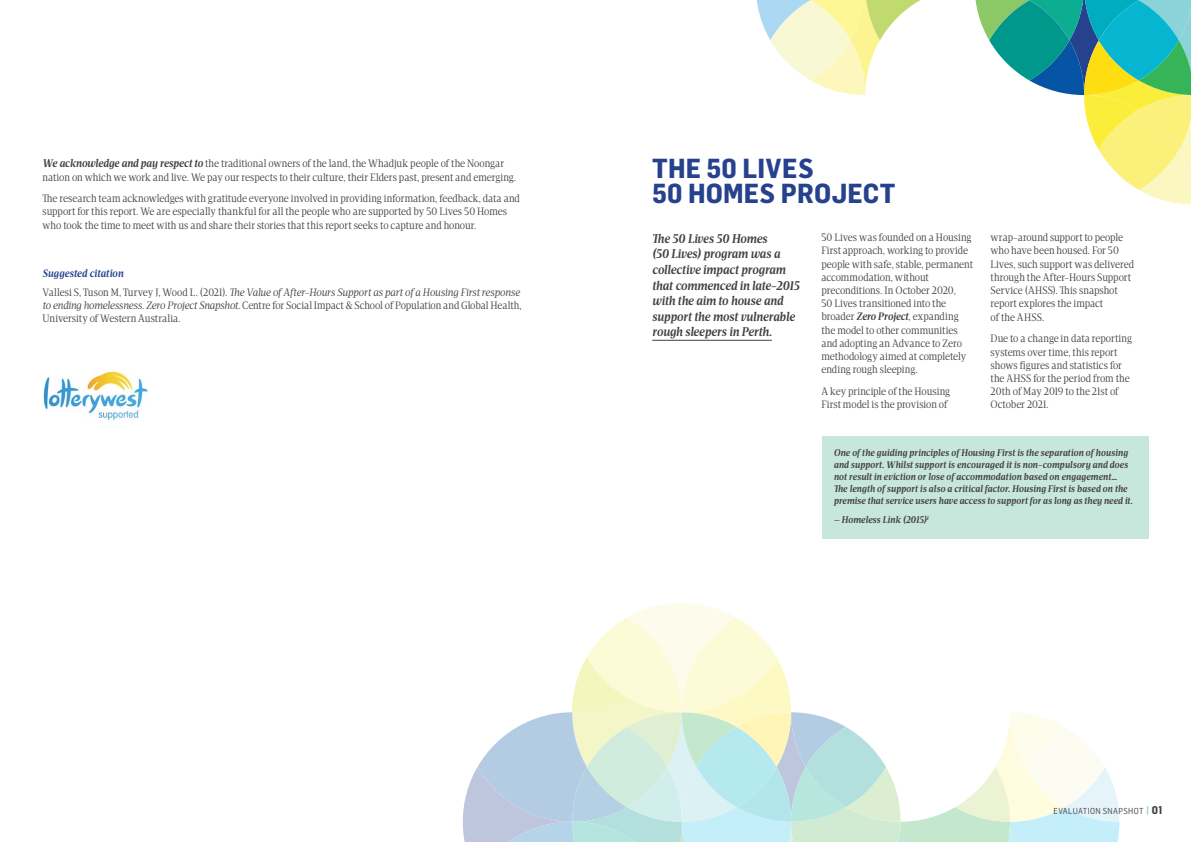
<style>
.page{position:relative;width:1191px;height:842px;background:#fff}
.page>*{position:absolute;margin:0;border:0;box-sizing:border-box;transform-origin:0 0}
.t1{font:700 27px/25px "Flama Semicondensed";letter-spacing:.005em;color:#26418d}
.t2{font:italic 700 13px/15.6px "Apud";color:#414042}
.t3{font:11px/13.2px "Apud";letter-spacing:-.005em;color:#414042}
.t4{font:italic 11px/18.9px "Apud";letter-spacing:-.01em;color:#414042}
.t5{font:italic 700 10px/12px "Apud";letter-spacing:.01em;color:#414042}
.t6{font:8.5px "Flama Semicondensed";letter-spacing:.045em;color:#414042}
.s1{font-weight:700;font-style:italic;font-size:11.5px}
.s2{font-weight:700;color:#26418d}
.s3{font-style:normal}
.s4{font-style:italic}
.s5{font-weight:700;font-style:italic}
.s6{font-weight:700;font-size:11px;color:#83cdb8}
.s7{font-weight:700;font-size:11px}
</style>
<div class="page">
<svg style="left:756px;top:0;width:435px;height:204px"></svg>
<svg style="left:463px;top:603px;width:656px;height:239px"></svg>
<hr style="left:652px;top:340px;width:120px;height:1px;background:#414042">
<img style="left:43px;top:371px;width:105px;height:49px">
<div style="left:822px;top:436px;width:326px;height:103px;background:#c7e6dc"></div>
<p class="t3" style="left:43px;top:157px;width:475px"><span class="s1">We acknowledge and pay respect to</span> the traditional owners of the land, the Whadjuk people of the Noongar nation on which we work and live. We pay our respects to their culture, their Elders past, present and emerging.</p>
<p class="t3" style="left:43px;top:192px;width:479px">The research team acknowledges with gratitude everyone involved in providing information, feedback, data and support for this report. We are especially thankful for all the people who are supported by 50 Lives 50 Homes who took the time to meet with us and share their stories that this report seeks to capture and honour.</p>
<p class="t4" style="left:43px;top:264px;width:479px"><span class="s2">Suggested citation<br></span><span class="s3">Vallesi S, Tuson M, Turvey J, Wood L. (2021).</span> The Value of After-Hours Support as part of a Housing First response</p>
<p class="t3" style="left:43px;top:299px;width:481px"><span class="s4">to ending homelessness. Zero Project Snapshot.</span> Centre for Social Impact &amp; School of Population and Global Health,<br>University of Western Australia.</p>
<h1 class="t1" style="left:652px;top:155px;width:245px">THE 50 LIVES<br>50 HOMES PROJECT</h1>
<p class="t2" style="left:652px;top:231px;width:149px">The 50 Lives 50 Homes<br>(50 Lives) program was a collective impact program that commenced in late-2015 with the aim to house and support the most vulnerable rough sleepers in Perth.</p>
<p class="t3" style="left:821px;top:231px;width:153px">50 Lives was founded on a Housing<br>First approach, working to provide people with safe, stable, permanent accommodation, without preconditions. In October 2020,<br>50 Lives transitioned into the broader <span class="s5">Zero Project</span>, expanding the model to other communities and adopting an Advance to Zero methodology aimed at completely ending rough sleeping.</p>
<p class="t3" style="left:821px;top:385px;width:130px">A key principle of the Housing<br>First model is the provision of</p>
<p class="t3" style="left:990px;top:231px;width:145px">wrap-around support to people who have been housed. For 50<br>Lives, such support was delivered through the After-Hours Support<br>Service (AHSS). This snapshot report explores the impact<br>of the AHSS.</p>
<p class="t3" style="left:990px;top:332px;width:143px">Due to a change in data reporting systems over time, this report shows figures and statistics for the AHSS for the period from the<br>20th of May 2019 to the 21st of<br>October 2021.</p>
<p class="t5" style="left:833px;top:447px;width:300px">One of the guiding principles of Housing First is the separation of housing and support. Whilst support is encouraged it is non-compulsory and does not result in eviction or lose of accommodation based on engagement… The length of support is also a critical factor. Housing First is based on the premise that service users have access to support for as long as they need it.</p>
<p class="t5" style="left:833px;top:514px;width:96px">– Homeless Link (2015)<sup>1</sup></p>
<p class="t6" style="left:1053px;top:805px;width:111px">EVALUATION SNAPSHOT <span class="s6">|</span> <span class="s7">01</span></p>
</div>
